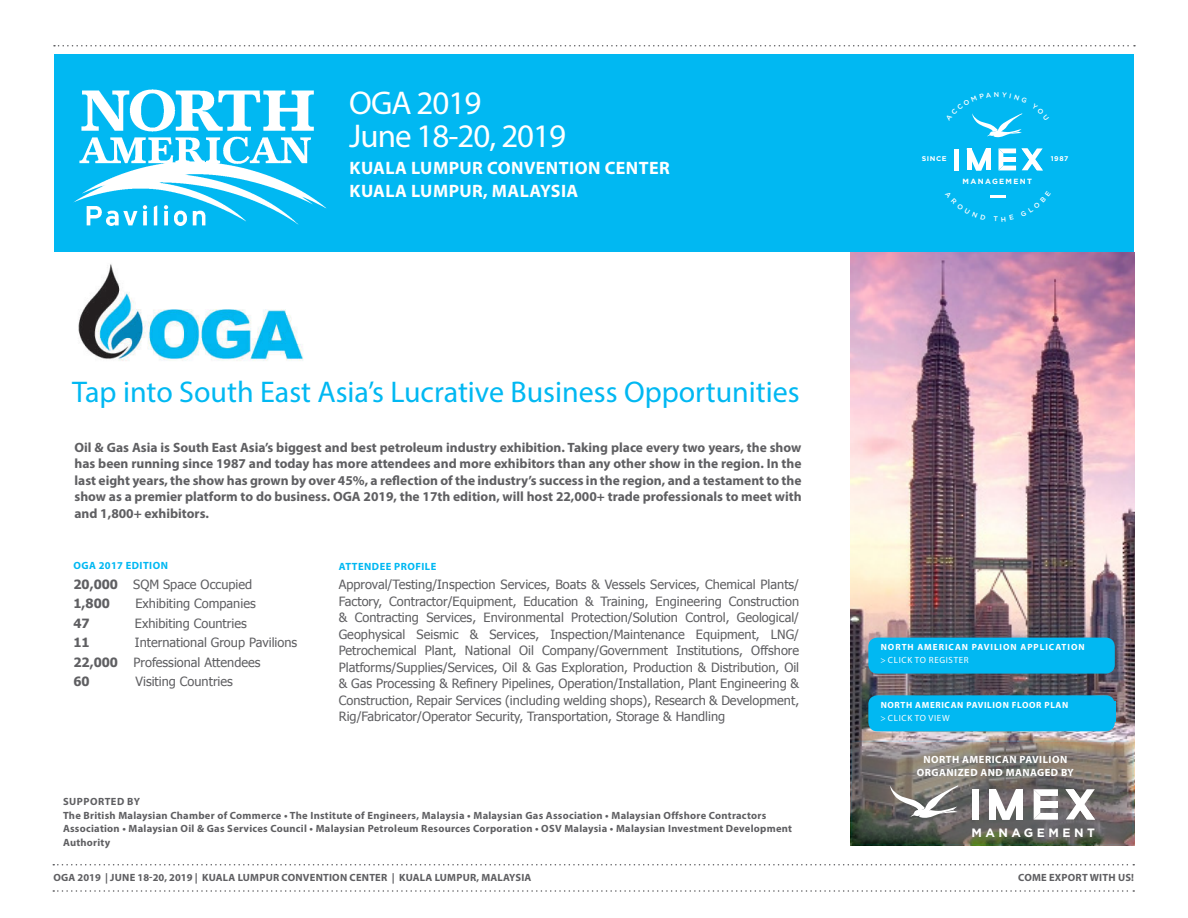
<style>
.page{position:relative;width:1188px;height:918px;background:#fff}
.page>*{position:absolute;margin:0;border:0;box-sizing:border-box;transform-origin:0 0}
.t1{font:33px "Myriad Pro";letter-spacing:-.03em;color:#fff}
.t2{font:30px "Myriad Pro";color:#01b8f2}
.t3{font:700 18px "Myriad Pro";letter-spacing:.025em;color:#fff}
.t4{font:700 13.5px/16.5px "Myriad Pro";color:#5f5f62;text-align:justify}
.t5{font:12.75px/16.5px "Tahoma";color:#5f5f62;text-align:justify}
.t6{font:700 12.75px "Tahoma";color:#5f5f62}
.t7{font:700 12.15px "Gotham";letter-spacing:.285em;color:#fff}
.t8{font:700 10.5px/13.5px "Myriad Pro";letter-spacing:.025em;color:#5f5f62}
.t9{font:700 10.5px "Myriad Pro";letter-spacing:.045em;color:#fff}
.t10{font:700 10.5px "Myriad Pro";letter-spacing:.045em;color:#01b8f2}
.t11{font:700 9px/13.5px "Myriad Pro";letter-spacing:.075em;color:#fff}
.t12{font:700 9px "Myriad Pro";letter-spacing:.11em;color:#fff}
.t13{font:9px "Myriad Pro";letter-spacing:.07em;color:#fff}
.t14{font:700 7.5px "Gotham";letter-spacing:.18em;color:#fff}
.t15{font:700 6.9px "Gotham";letter-spacing:.08em;color:#fff;scale:1.04 1}
.t16{font:700 6.9px "Gotham";letter-spacing:.08em;color:#fff}
.s1{font-weight:700}
.s2{font-weight:400}
</style>
<div class="page">
<img style="left:851px;top:252px;width:284px;height:594px">
<div style="left:54px;top:54px;width:1080px;height:198px;background:#01b8f2"></div>
<svg style="left:54px;top:45px;width:1081px;height:1px"></svg>
<svg style="left:53px;top:890px;width:1081px;height:2px"></svg>
<svg style="left:53px;top:864px;width:1081px;height:2px"></svg>
<div style="left:868px;top:695px;width:247px;height:36px;background:#01b8f2;border-radius:9px"></div>
<div style="left:881px;top:701px;width:235px;height:21px;background:#01b8f2"></div>
<div style="left:868px;top:638px;width:247px;height:36px;background:#01b8f2;border-radius:9px"></div>
<div style="left:954px;top:149px;width:5px;height:21px;background:#fff"></div>
<svg style="left:1022px;top:148px;width:21px;height:22px"></svg>
<svg style="left:999px;top:148px;width:17px;height:22px"></svg>
<svg style="left:967px;top:148px;width:24px;height:23px"></svg>
<div style="left:967px;top:149px;width:5px;height:21px;background:#fff"></div>
<img style="left:78px;top:264px;width:225px;height:97px">
<img style="left:851px;top:740px;width:283px;height:106px">
<div style="left:972px;top:789px;width:7px;height:31px;background:#fff"></div>
<svg style="left:1065px;top:789px;width:30px;height:31px"></svg>
<svg style="left:1034px;top:789px;width:24px;height:31px"></svg>
<svg style="left:996px;top:789px;width:27px;height:31px"></svg>
<div style="left:989px;top:789px;width:7px;height:31px;background:#fff"></div>
<svg style="left:890px;top:785px;width:68px;height:33px"></svg>
<img style="left:73px;top:89px;width:254px;height:137px">
<svg style="left:990px;top:195px;width:16px;height:3px"></svg>
<svg style="left:972px;top:113px;width:51px;height:24px"></svg>
<p class="t1" style="left:349px;top:83px;width:134px">OGA 2019</p>
<p class="t1" style="left:349px;top:116px;width:218px">June 18-20, 2019</p>
<p class="t3" style="left:349px;top:157px;width:322px">KUALA LUMPUR CONVENTION CENTER</p>
<p class="t3" style="left:349px;top:179px;width:230px">KUALA LUMPUR, MALAYSIA</p>
<p class="t2" style="left:72px;top:373px;width:729px">Tap into South East Asia’s Lucrative Business Opportunities</p>
<p class="t4" style="left:75px;top:438px;width:729px">Oil &amp; Gas Asia is South East Asia’s biggest and best petroleum industry exhibition. Taking place every two years, the show has been running since 1987 and today has more attendees and more exhibitors than any other show in the region. In the last eight years, the show has grown by over 45%, a reflection of the industry’s success in the region, and a testament to the show as a premier platform to do business. OGA 2019, the 17th edition, will host 22,000+ trade professionals to meet with and 1,800+ exhibitors.</p>
<p class="t10" style="left:74px;top:559px;width:96px">OGA 2017 EDITION</p>
<p class="t5" style="left:74px;top:575px;width:180px"><span class="s1">20,000</span> SQM Space Occupied</p>
<p class="t6" style="left:74px;top:595px;width:38px">1,800</p>
<p class="t5" style="left:135px;top:595px;width:122px">Exhibiting Companies</p>
<p class="t6" style="left:74px;top:614px;width:18px">47</p>
<p class="t5" style="left:135px;top:614px;width:113px">Exhibiting Countries</p>
<p class="t6" style="left:74px;top:634px;width:18px">11</p>
<p class="t5" style="left:135px;top:634px;width:164px">International Group Pavilions</p>
<p class="t5" style="left:74px;top:653px;width:189px"><span class="s1">22,000</span> Professional Attendees</p>
<p class="t6" style="left:74px;top:673px;width:18px">60</p>
<p class="t5" style="left:135px;top:673px;width:99px">Visiting Countries</p>
<p class="t10" style="left:339px;top:559px;width:99px">ATTENDEE PROFILE</p>
<p class="t5" style="left:339px;top:576px;width:462px">Approval/Testing/Inspection Services, Boats &amp; Vessels Services, Chemical Plants/ Factory, Contractor/Equipment, Education &amp; Training, Engineering Construction &amp; Contracting Services, Environmental Protection/Solution Control, Geological/ Geophysical Seismic &amp; Services, Inspection/Maintenance Equipment, LNG/ Petrochemical Plant, National Oil Company/Government Institutions, Offshore Platforms/Supplies/Services, Oil &amp; Gas Exploration, Production &amp; Distribution, Oil &amp; Gas Processing &amp; Refinery Pipelines, Operation/Installation, Plant Engineering &amp; Construction, Repair Services (including welding shops), Research &amp; Development, Rig/Fabricator/Operator Security, Transportation, Storage &amp; Handling</p>
<p class="t8" style="left:63px;top:795px;width:731px">SUPPORTED BY<br>The British Malaysian Chamber of Commerce • The Institute of Engineers, Malaysia • Malaysian Gas Association • Malaysian Offshore Contractors Association • Malaysian Oil &amp; Gas Services Council • Malaysian Petroleum Resources Corporation • OSV Malaysia • Malaysian Investment Development Authority</p>
<p class="t15" style="left:922px;top:154px;width:26px">SINCE</p>
<p class="t16" style="left:1051px;top:154px;width:19px">1987</p>
<p class="t14" style="left:963px;top:176px;width:71px">MANAGEMENT</p>
<p class="t12" style="left:881px;top:641px;width:205px">NORTH AMERICAN PAVILION APPLICATION</p>
<p class="t13" style="left:881px;top:655px;width:90px">&gt; CLICK TO REGISTER</p>
<p class="t11" style="left:881px;top:698px;width:189px">NORTH AMERICAN PAVILION FLOOR PLAN <span class="s2">&gt; CLICK TO VIEW</span></p>
<p class="t9" style="left:923px;top:752px;width:145px">NORTH AMERICAN PAVILION</p>
<p class="t9" style="left:917px;top:766px;width:159px">ORGANIZED AND MANAGED BY</p>
<p class="t7" style="left:971px;top:824px;width:125px">MANAGEMENT</p>
<p class="t8" style="left:53px;top:871px;width:480px">OGA 2019 | JUNE 18-20, 2019 | KUALA LUMPUR CONVENTION CENTER | KUALA LUMPUR, MALAYSIA</p>
<p class="t8" style="left:1018px;top:871px;width:117px">COME EXPORT WITH US!</p>
</div>
